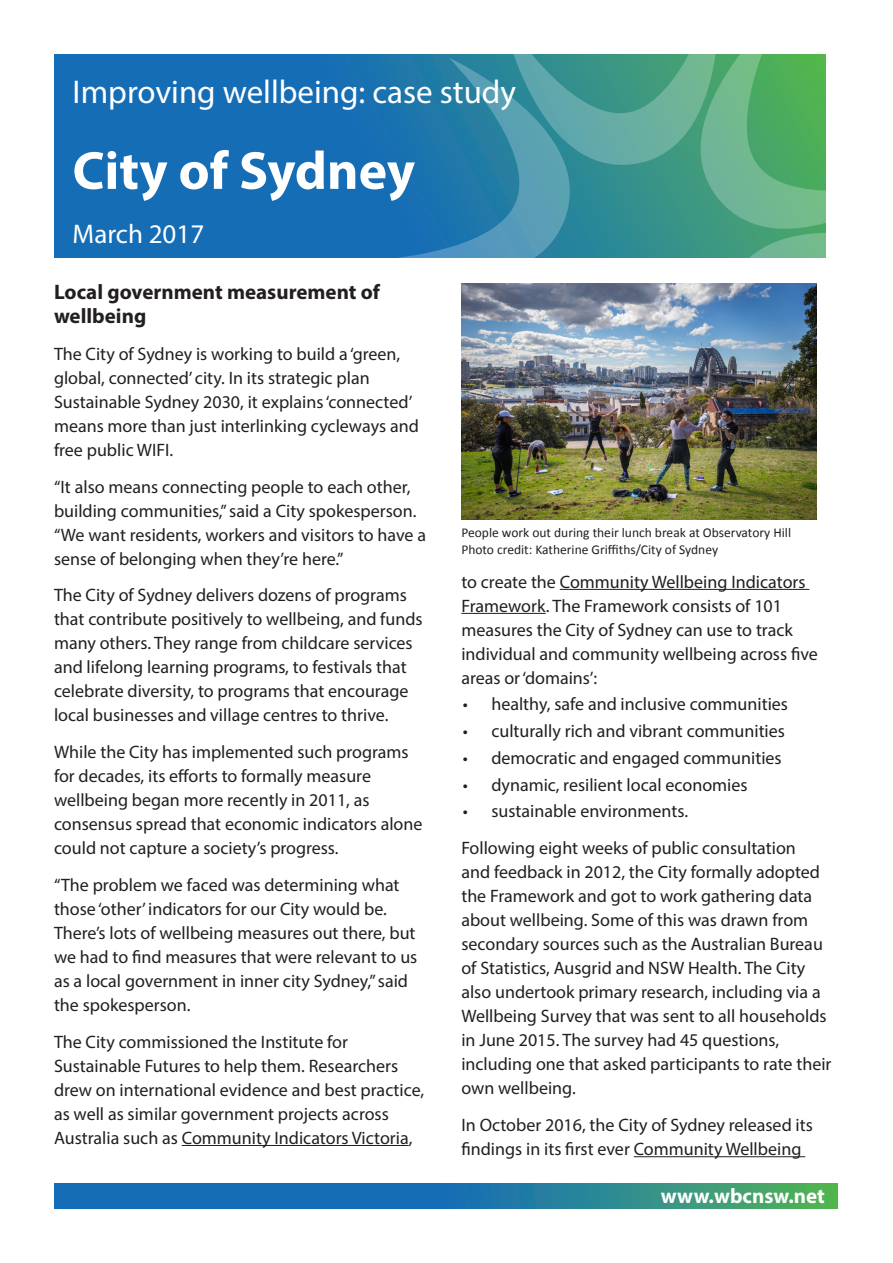
<style>
.page{position:relative;width:893px;height:1263px;background:#fff}
.page>*{position:absolute;margin:0;border:0;box-sizing:border-box;transform-origin:0 0}
.t1{font:700 54px "Myriad Pro";color:#fff}
.t2{font:33px "Myriad Pro";color:#fff}
.t3{font:27px "Myriad Pro";color:#fff}
.Body_text{font:700 21px/24px "Myriad Pro";color:#231f20}
.t4{font:700 21px "Myriad Pro";color:#fff}
.Body_text-2{font:18px/24px "Myriad Pro";color:#231f20}
.Bullets{font:18px "Myriad Pro";color:#231f20}
.t5{font:13.5px "Calibri";color:#231f20}
</style>
<div class="page">
<div style="left:54px;top:54px;width:602px;height:204px;background:#156db6"></div>
<svg style="left:601px;top:233px;width:36px;height:25px"></svg>
<svg style="left:656px;top:54px;width:170px;height:204px;background:#53aa77"></svg>
<svg style="left:502px;top:54px;width:231px;height:124px;background:#57a68e"></svg>
<svg style="left:368px;top:58px;width:233px;height:200px;background:#3185a9"></svg>
<hr style="left:182px;top:1145px;width:227px;height:1px;background:#231f20">
<hr style="left:560px;top:589px;width:249px;height:1px;background:#231f20">
<hr style="left:461px;top:613px;width:85px;height:1px;background:#231f20">
<hr style="left:634px;top:1156px;width:171px;height:1px;background:#231f20">
<svg style="left:54px;top:1184px;width:783px;height:25px;background:#247e9e"></svg>
<img style="left:461px;top:283px;width:355px;height:237px">
<p class="t2" style="left:73px;top:71px;width:445px">Improving wellbeing: case study</p>
<p class="t1" style="left:73px;top:135px;width:344px">City of Sydney</p>
<p class="t3" style="left:73px;top:217px;width:133px">March 2017</p>
<p class="Body_text" style="left:54px;top:279px;width:328px">Local government measurement of wellbeing</p>
<p class="Body_text-2" style="left:54px;top:341px;width:366px">The City of Sydney is working to build a ‘green, global, connected’ city. In its strategic plan Sustainable Sydney 2030, it explains ‘connected’ means more than just interlinking cycleways and free public WIFI.</p>
<p class="Body_text-2" style="left:54px;top:474px;width:374px">“It also means connecting people to each other, building communities,” said a City spokesperson. “We want residents, workers and visitors to have a sense of belonging when they’re here.”</p>
<p class="Body_text-2" style="left:54px;top:583px;width:370px">The City of Sydney delivers dozens of programs that contribute positively to wellbeing, and funds many others. They range from childcare services and lifelong learning programs, to festivals that celebrate diversity, to programs that encourage local businesses and village centres to thrive.</p>
<p class="Body_text-2" style="left:54px;top:740px;width:370px">While the City has implemented such programs for decades, its efforts to formally measure wellbeing began more recently in 2011, as consensus spread that economic indicators alone could not capture a society’s progress.</p>
<p class="Body_text-2" style="left:54px;top:872px;width:365px">“The problem we faced was determining what those ‘other’ indicators for our City would be.<br>There’s lots of wellbeing measures out there, but we had to find measures that were relevant to us as a local government in inner city Sydney,” said the spokesperson.</p>
<p class="Body_text-2" style="left:54px;top:1029px;width:372px">The City commissioned the Institute for Sustainable Futures to help them. Researchers drew on international evidence and best practice, as well as similar government projects across Australia such as Community Indicators Victoria,</p>
<p class="t5" style="left:461px;top:524px;width:331px">People work out during their lunch break at Observatory Hill</p>
<p class="t5" style="left:461px;top:541px;width:258px">Photo credit: Katherine Griffiths/City of Sydney</p>
<p class="Body_text-2" style="left:461px;top:569px;width:358px">to create the Community Wellbeing Indicators Framework. The Framework consists of 101 measures the City of Sydney can use to track individual and community wellbeing across five areas or ‘domains’:</p>
<p class="Bullets" style="left:463px;top:693px;width:327px">• healthy, safe and inclusive communities</p>
<p class="Bullets" style="left:463px;top:720px;width:324px">• culturally rich and vibrant communities</p>
<p class="Bullets" style="left:463px;top:747px;width:320px">• democratic and engaged communities</p>
<p class="Bullets" style="left:463px;top:773px;width:286px">• dynamic, resilient local economies</p>
<p class="Bullets" style="left:463px;top:800px;width:227px">• sustainable environments.</p>
<p class="Body_text-2" style="left:461px;top:836px;width:372px">Following eight weeks of public consultation<br>and feedback in 2012, the City formally adopted the Framework and got to work gathering data about wellbeing. Some of this was drawn from secondary sources such as the Australian Bureau of Statistics, Ausgrid and NSW Health. The City also undertook primary research, including via a Wellbeing Survey that was sent to all households in June 2015. The survey had 45 questions, including one that asked participants to rate their own wellbeing.</p>
<p class="Body_text-2" style="left:461px;top:1112px;width:353px">In October 2016, the City of Sydney released its findings in its first ever Community Wellbeing</p>
<p class="t4" style="left:661px;top:1182px;width:166px">www.wbcnsw.net</p>
</div>
